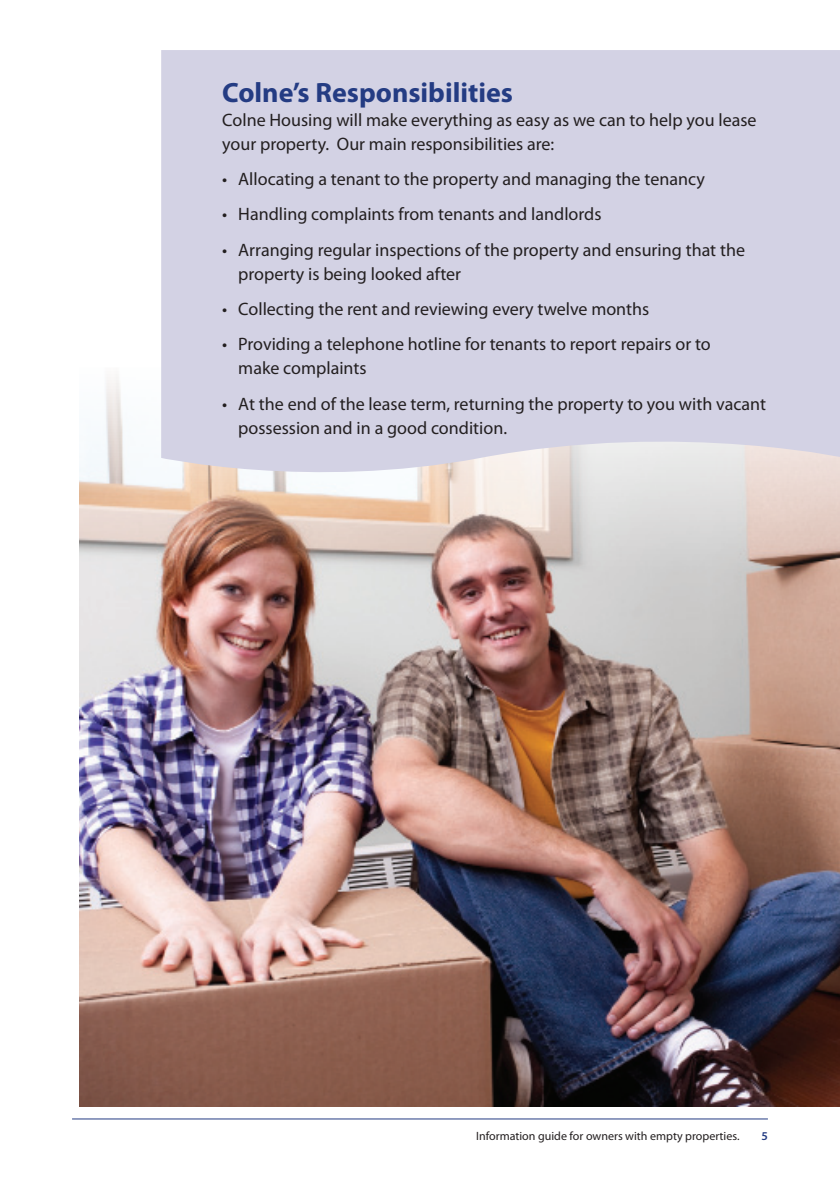
<style>
.page{position:relative;width:840px;height:1191px;background:#fff}
.page>*{position:absolute;margin:0;border:0;box-sizing:border-box;transform-origin:0 0}
.headline{font:700 28px "Myriad Pro";color:#243c83}
.List{font:18px/24px "Myriad Pro";color:#231f20}
.headline-2{font:18px/24px "Myriad Pro";color:#231f20}
.t1{font:12px "Myriad Pro";color:#231f20}
.t2{font:600 12px "Myriad Pro";color:#243c83}
</style>
<div class="page">
<hr style="left:72px;top:1118px;width:695px;height:1px;background:#243c83">
<img style="left:79px;top:377px;width:760px;height:729px">
<svg style="left:161px;top:50px;width:678px;height:440px;background:#d5d3e3"></svg>
<p class="headline" style="left:222px;top:74px;width:292px">Colne’s Responsibilities</p>
<p class="headline-2" style="left:222px;top:107px;width:535px">Colne Housing will make everything as easy as we can to help you lease your property. Our main responsibilities are:</p>
<p class="List" style="left:222px;top:167px;width:484px">• Allocating a tenant to the property and managing the tenancy</p>
<p class="List" style="left:222px;top:202px;width:380px">• Handling complaints from tenants and landlords</p>
<p class="List" style="left:238px;top:237px;width:508px;text-indent:-16px">• Arranging regular inspections of the property and ensuring that the property is being looked after</p>
<p class="List" style="left:222px;top:297px;width:428px">• Collecting the rent and reviewing every twelve months</p>
<p class="List" style="left:238px;top:332px;width:473px;text-indent:-16px">• Providing a telephone hotline for tenants to report repairs or to make complaints</p>
<p class="List" style="left:238px;top:391px;width:529px;text-indent:-16px">• At the end of the lease term, returning the property to you with vacant possession and in a good condition.</p>
<p class="t1" style="left:476px;top:1129px;width:265px">Information guide for owners with empty properties.</p>
<p class="t2" style="left:761px;top:1128px;width:8px">5</p>
</div>
